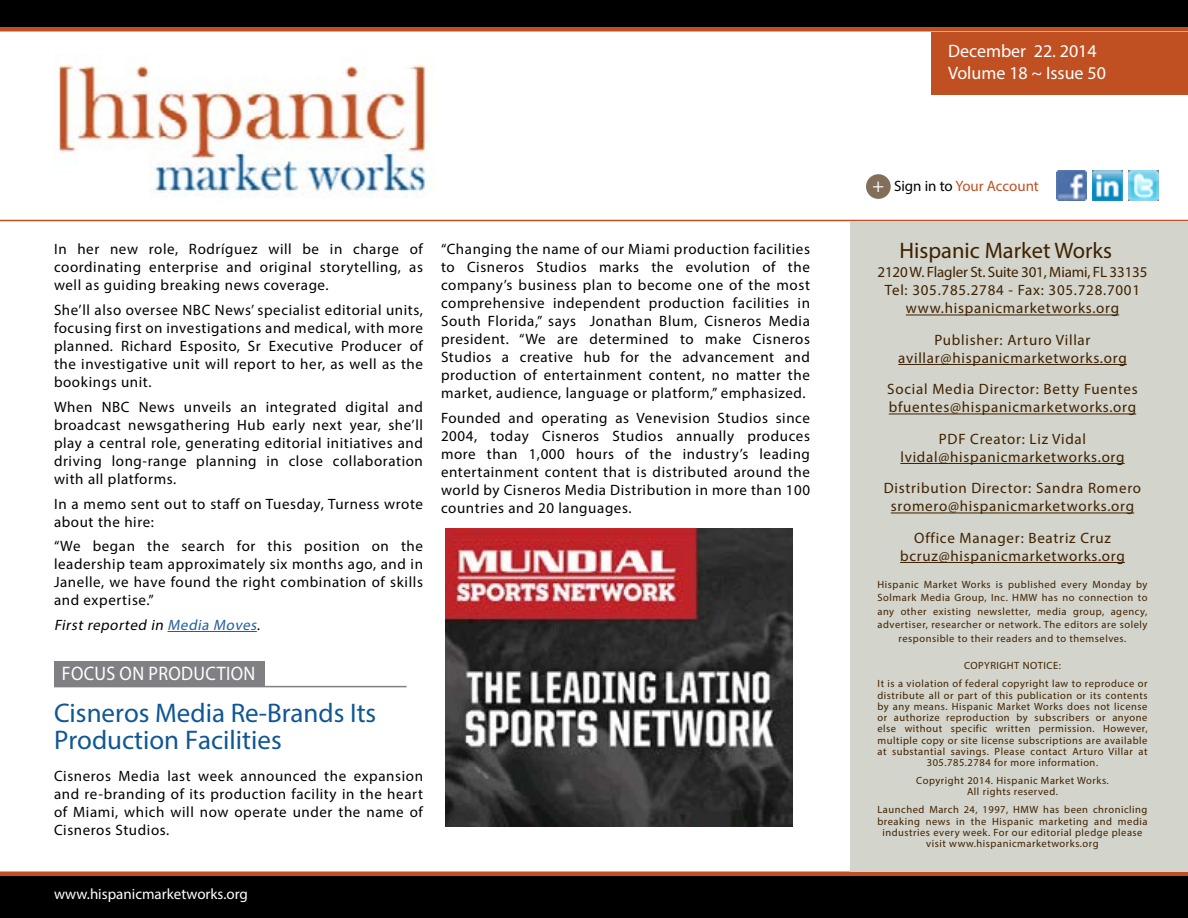
<style>
.page{position:relative;width:1188px;height:918px;background:#fff}
.page>*{position:absolute;margin:0;border:0;box-sizing:border-box;transform-origin:0 0}
.t1{font:27px/27px "Myriad Pro";color:#105794}
.t2{font:22.5px "Myriad Pro";color:#3f2100}
.t3{font:19.65px "Myriad Pro";letter-spacing:.02em;color:#fff;scale:.92 1}
.t4{font:18px/21.6px "Myriad Pro";color:#fff}
.t5{font:15px/18px "Myriad Pro";letter-spacing:.04em;color:#000;text-align:justify}
.t6{font:15px/18px "Myriad Pro";letter-spacing:.05em;color:#3f2100;text-align:center}
.t7{font:15px "Myriad Pro";color:#fff}
.t8{font:italic 15px "Myriad Pro";color:#000}
.t9{font:15px "Myriad Pro";color:#c05021}
.t10{font:10.5px/11.2px "Myriad Pro";letter-spacing:.05em;color:#3f2100;text-align:center}
.s1{color:#215e9e}
.s2{font-size:19.5px;color:#fff}
.s3{color:#000}
</style>
<div class="page">
<div style="left:0;top:874px;width:1188px;height:44px;background:#000"></div>
<hr style="left:0;top:872px;width:1188px;height:4px;background:#c05021">
<div style="left:0;top:27px;width:1188px;height:5px;background:#c05021"></div>
<div style="left:932px;top:32px;width:256px;height:62px;background:#c05021"></div>
<img style="left:1057px;top:170px;width:30px;height:30px">
<img style="left:1129px;top:170px;width:30px;height:30px">
<img style="left:1093px;top:170px;width:30px;height:30px">
<div style="left:866px;top:174px;width:25px;height:25px;background:#826f59;border-radius:50%"></div>
<div style="left:0;top:0;width:1188px;height:27px;background:#000"></div>
<hr style="left:0;top:220px;width:1188px;height:1px;background:#c05021">
<img style="left:54px;top:54px;width:381px;height:144px">
<div style="left:850px;top:221px;width:338px;height:651px;background:#d3d4cb"></div>
<hr style="left:906px;top:315px;width:213px;height:1px;background:#3f2100">
<hr style="left:898px;top:364px;width:229px;height:1px;background:#3f2100">
<hr style="left:889px;top:414px;width:247px;height:1px;background:#3f2100">
<hr style="left:900px;top:463px;width:225px;height:1px;background:#3f2100">
<hr style="left:891px;top:513px;width:243px;height:1px;background:#3f2100">
<hr style="left:900px;top:562px;width:225px;height:1px;background:#3f2100">
<hr style="left:168px;top:631px;width:89px;height:1px;background:#215e9e">
<div style="left:54px;top:661px;width:211px;height:26px;background:#807f83"></div>
<hr style="left:54px;top:686px;width:353px;height:1px;background:#807f83">
<img style="left:446px;top:528px;width:346px;height:298px">
<p class="t5" style="left:54px;top:240px;width:371px">In her new role, Rodríguez will be in charge of coordinating enterprise and original storytelling, as well as guiding breaking news coverage.</p>
<p class="t5" style="left:54px;top:301px;width:371px">She’ll also oversee NBC News’ specialist editorial units, focusing first on investigations and medical, with more planned. Richard Esposito, Sr Executive Producer of the investigative unit will report to her, as well as the bookings unit.</p>
<p class="t5" style="left:54px;top:397px;width:371px">When NBC News unveils an integrated digital and broadcast newsgathering Hub early next year, she’ll play a central role, generating editorial initiatives and driving long-range planning in close collaboration with all platforms.</p>
<p class="t5" style="left:54px;top:494px;width:371px">In a memo sent out to staff on Tuesday, Turness wrote about the hire:</p>
<p class="t5" style="left:54px;top:537px;width:371px">“We began the search for this position on the leadership team approximately six months ago, and in Janelle, we have found the right combination of skills and expertise.”</p>
<p class="t8" style="left:54px;top:616px;width:211px">First reported in <span class="s1">Media Moves</span>.</p>
<h3 class="t3" style="left:62px;top:661px;width:212px">FOCUS ON PRODUCTION</h3>
<h1 class="t1" style="left:54px;top:699px;width:324px">Cisneros Media Re-Brands Its<br>Production Facilities</h1>
<p class="t5" style="left:54px;top:766px;width:371px">Cisneros Media last week announced the expansion and re-branding of its production facility in the heart of Miami, which will now operate under the name of Cisneros Studios.</p>
<p class="t5" style="left:441px;top:240px;width:371px">“Changing the name of our Miami production facilities to Cisneros Studios marks the evolution of the company’s business plan to become one of the most comprehensive independent production facilities in South Florida,” says Jonathan Blum, Cisneros Media president. “We are determined to make Cisneros Studios a creative hub for the advancement and production of entertainment content, no matter the market, audience, language or platform,” emphasized.</p>
<p class="t5" style="left:441px;top:409px;width:371px">Founded and operating as Venevision Studios since 2004, today Cisneros Studios annually produces more than 1,000 hours of the industry’s leading entertainment content that is distributed around the world by Cisneros Media Distribution in more than 100 countries and 20 languages.</p>
<p class="t7" style="left:54px;top:884px;width:195px">www.hispanicmarketworks.org</p>
<p class="t4" style="left:948px;top:40px;width:159px">December 22. 2014<br>Volume 18 ~ Issue 50</p>
<p class="t9" style="left:872px;top:177px;width:168px"><span class="s2">+</span> <span class="s3">Sign in to</span> Your Account</p>
<h2 class="t2" style="left:899px;top:237px;width:214px">Hispanic Market Works</h2>
<p class="t6" style="left:878px;top:263px;width:271px">2120 W. Flagler St. Suite 301, Miami, FL 33135<br>Tel: 305.785.2784 - Fax: 305.728.7001 www.hispanicmarketworks.org</p>
<p class="t6" style="left:898px;top:331px;width:230px">Publisher: Arturo Villar avillar@hispanicmarketworks.org</p>
<p class="t6" style="left:887px;top:380px;width:252px;text-align:left">Social Media Director: Betty Fuentes bfuentes@hispanicmarketworks.org</p>
<p class="t6" style="left:900px;top:430px;width:226px">PDF Creator: Liz Vidal lvidal@hispanicmarketworks.org</p>
<p class="t6" style="left:884px;top:479px;width:259px">Distribution Director: Sandra Romero sromero@hispanicmarketworks.org</p>
<p class="t6" style="left:900px;top:529px;width:226px">Office Manager: Beatriz Cruz bcruz@hispanicmarketworks.org</p>
<p class="t10" style="left:878px;top:578px;width:272px;line-height:13.5px">Hispanic Market Works is published every Monday by Solmark Media Group, Inc. HMW has no connection to any other existing newsletter, media group, agency, advertiser, researcher or network. The editors are solely responsible to their readers and to themselves.</p>
<p class="t10" style="left:877px;top:657px;width:272px;line-height:18px">COPYRIGHT NOTICE:<br>It is a violation of federal copyright law to reproduce or</p>
<p class="t10" style="left:877px;top:689px;width:272px">distribute all or part of this publication or its contents by any means. Hispanic Market Works does not license or authorize reproduction by subscribers or anyone else without specific written permission. However, multiple copy or site license subscriptions are available at substantial savings. Please contact Arturo Villar at 305.785.2784 for more information.</p>
<p class="t10" style="left:916px;top:775px;width:194px">Copyright 2014. Hispanic Market Works.<br>All rights reserved.</p>
<p class="t10" style="left:877px;top:804px;width:272px">Launched March 24, 1997, HMW has been chronicling breaking news in the Hispanic marketing and media industries every week. For our editorial pledge please visit www.hispanicmarketworks.org</p>
</div>
